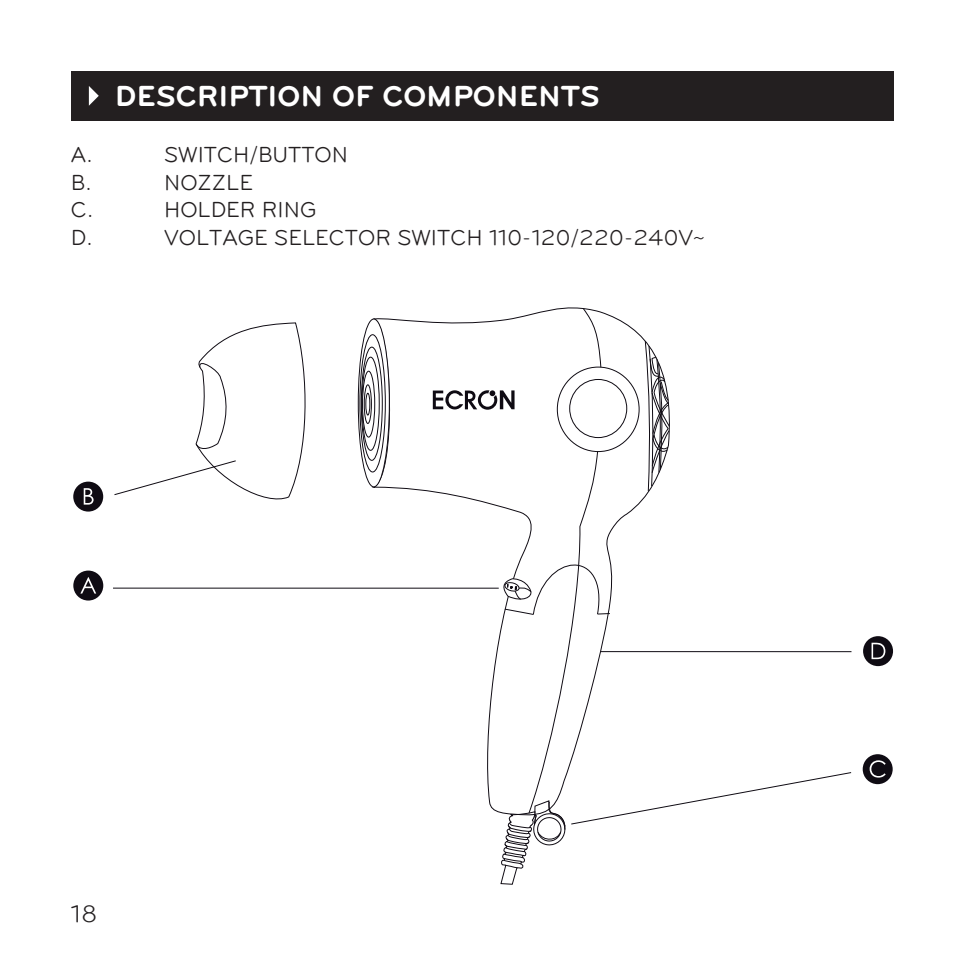
<style>
.page{position:relative;width:964px;height:964px;background:#fff}
.page>*{position:absolute;margin:0;border:0;box-sizing:border-box;transform-origin:0 0}
.t1{font:700 30px "Bryant";color:#fff}
.t2{font:25px "Bryant";color:#231f20}
.t3{font:22.5px "Bryant";color:#231f20}
</style>
<div class="page">
<div style="left:71px;top:71px;width:822px;height:50px;background:#231f20"></div>
<svg style="left:89px;top:86px;width:10px;height:20px"></svg>
<div style="left:73px;top:482px;width:30px;height:29px;background:#0f0b13;border-radius:50%"></div>
<svg style="left:84px;top:488px;width:10px;height:17px"></svg>
<div style="left:863px;top:636px;width:30px;height:30px;background:#0f0b13;border-radius:50%"></div>
<svg style="left:871px;top:643px;width:14px;height:16px"></svg>
<div style="left:73px;top:570px;width:30px;height:30px;background:#0f0b13;border-radius:50%"></div>
<svg style="left:80px;top:577px;width:16px;height:16px"></svg>
<hr style="left:113px;top:588px;width:386px;height:1px;background:#0f0b13">
<div style="left:863px;top:754px;width:29px;height:30px;background:#0f0b13;border-radius:50%"></div>
<svg style="left:869px;top:760px;width:16px;height:17px"></svg>
<svg style="left:358px;top:319px;width:31px;height:168px"></svg>
<div style="left:358px;top:319px;width:32px;height:168px;border:1px solid #0f0b13;border-radius:50%"></div>
<svg style="left:360px;top:335px;width:25px;height:137px"></svg>
<div style="left:359px;top:334px;width:27px;height:138px;border:1px solid #0f0b13;border-radius:50%"></div>
<svg style="left:361px;top:347px;width:21px;height:113px"></svg>
<div style="left:361px;top:347px;width:22px;height:114px;border:1px solid #0f0b13;border-radius:50%"></div>
<svg style="left:362px;top:357px;width:17px;height:93px"></svg>
<div style="left:361px;top:357px;width:19px;height:94px;border:1px solid #0f0b13;border-radius:50%"></div>
<svg style="left:362px;top:371px;width:13px;height:66px"></svg>
<div style="left:362px;top:371px;width:13px;height:66px;border:1px solid #0f0b13;border-radius:50%"></div>
<svg style="left:364px;top:385px;width:7px;height:38px"></svg>
<div style="left:364px;top:384px;width:8px;height:40px;border:1px solid #0f0b13;border-radius:50%"></div>
<svg style="left:366px;top:393px;width:4px;height:22px"></svg>
<div style="left:365px;top:393px;width:5px;height:22px;border:1px solid #0f0b13;border-radius:50%"></div>
<svg style="left:433px;top:307px;width:419px;height:578px"></svg>
<svg style="left:114px;top:322px;width:192px;height:178px"></svg>
<h1 class="t1" style="left:115px;top:79px;width:486px">DESCRIPTION OF COMPONENTS</h1>
<p class="t3" style="left:71px;top:142px;width:24px">A.</p>
<p class="t3" style="left:164px;top:142px;width:186px">SWITCH/BUTTON</p>
<p class="t3" style="left:71px;top:170px;width:23px">B.</p>
<p class="t3" style="left:164px;top:170px;width:90px">NOZZLE</p>
<p class="t3" style="left:71px;top:197px;width:24px">C.</p>
<p class="t3" style="left:164px;top:197px;width:154px">HOLDER RING</p>
<p class="t3" style="left:71px;top:225px;width:24px">D.</p>
<p class="t3" style="left:164px;top:225px;width:542px">VOLTAGE SELECTOR SWITCH 110-120/220-240V~</p>
<p class="t2" style="left:71px;top:900px;width:28px">18</p>
</div>
